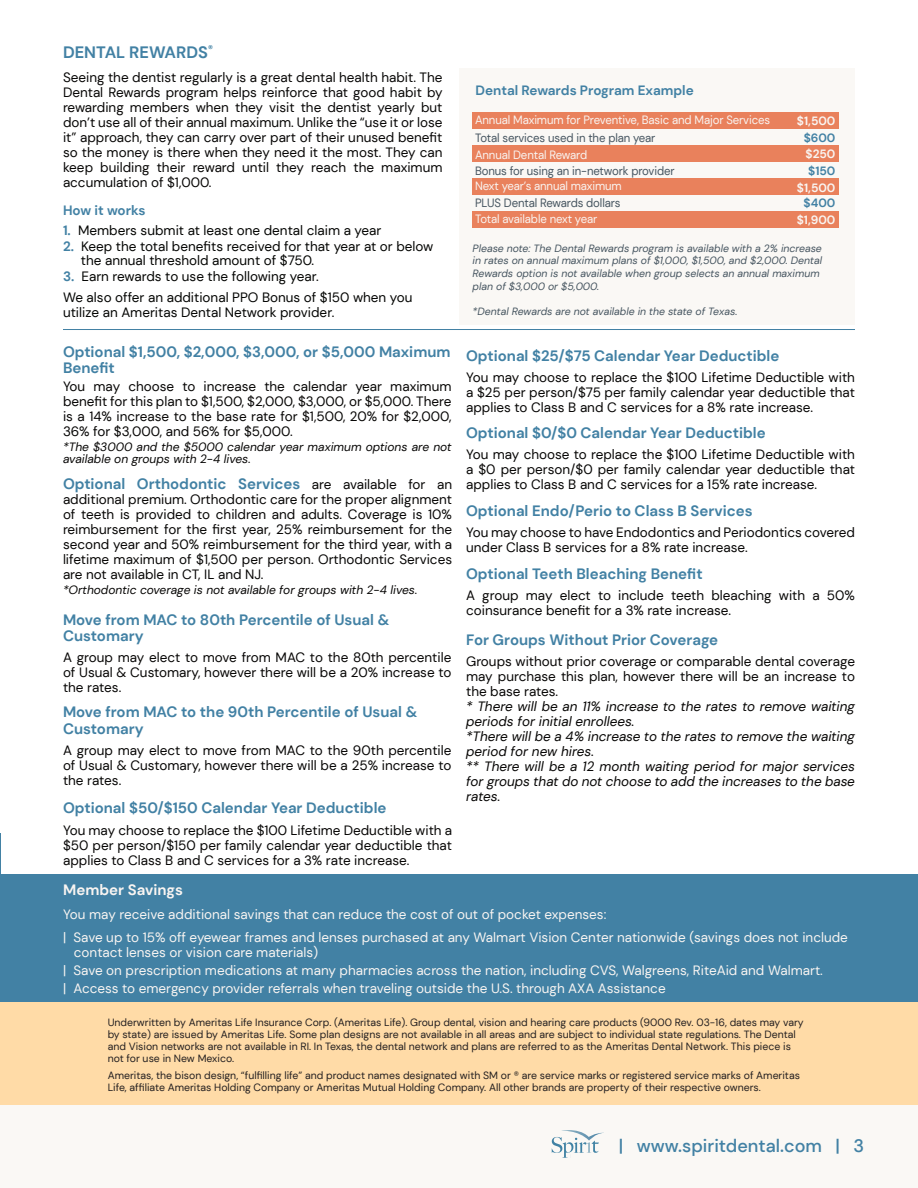
<style>
.page{position:relative;width:918px;height:1188px;background:#fff}
.page>*{position:absolute;margin:0;border:0;box-sizing:border-box;transform-origin:0 0}
.t1{font:500 18px "DM Sans";color:#4281a4}
.t2{font:700 16.5px "DM Sans";color:#4281a4}
.t3{font:700 15px/16.5px "DM Sans";color:#4281a4}
.t4{font:700 15px "DM Sans";color:#f9f5f2}
.t5{font:13.5px/15px "DM Sans";color:#070605;text-align:justify}
.t6{font:13.5px "DM Sans";color:#f9f5f2}
.t7{font:italic 13.5px/15px "DM Sans";color:#070605}
.t8{font:13.5px/15px "DM Sans";color:#040503}
.t9{font:700 13.5px "DM Sans";color:#4281a4}
.t10{font:italic 12px/12px "DM Sans";color:#070605}
.t11{font:12px "DM Sans";letter-spacing:-.01em;color:#f9f5f2;scale:.95 1}
.t12{font:12px "DM Sans";letter-spacing:-.01em;color:#465560;scale:.95 1}
.t13{font:700 12px "DM Sans";color:#f9f5f2}
.t14{font:700 12px "DM Sans";color:#4281a4}
.t15{font:10.5px/12px "DM Sans";color:#231f20}
.t16{font:italic 10.5px/12.6px "DM Sans";color:#465560}
.s1{font-weight:700;color:#4281a4}
.s2{font-weight:400;font-size:13.5px;color:#070605}
</style>
<div class="page">
<div style="left:0;top:1002px;width:918px;height:103px;background:#ffdba7"></div>
<div style="left:459px;top:68px;width:396px;height:257px;background:#faf8f5"></div>
<div style="left:473px;top:112px;width:366px;height:17px;background:#e9815c"></div>
<div style="left:473px;top:178px;width:366px;height:17px;background:#e9815c"></div>
<div style="left:473px;top:145px;width:366px;height:17px;background:#e9815c"></div>
<div style="left:473px;top:211px;width:366px;height:17px;background:#e9815c"></div>
<hr style="left:63px;top:329px;width:792px;height:1px;background:#4281a4">
<div style="left:0;top:874px;width:918px;height:128px;background:#4281a4"></div>
<div style="left:0;top:1105px;width:918px;height:83px;background:#faf8f5"></div>
<svg style="left:552px;top:1130px;width:52px;height:28px"></svg>
<div style="left:571px;top:1154px;width:58px;height:13px;background:#faf8f5"></div>
<p class="t2" style="left:63px;top:42px;width:151px">DENTAL REWARDS<sup>®</sup></p>
<p class="t5" style="left:63px;top:70px;width:381px">Seeing the dentist regularly is a great dental health habit. The Dental Rewards program helps reinforce that good habit by rewarding members when they visit the dentist yearly but don’t use all of their annual maximum. Unlike the “use it or lose it” approach, they can carry over part of their unused benefit so the money is there when they need it the most. They can keep building their reward until they reach the maximum accumulation of $1,000.</p>
<p class="t9" style="left:63px;top:202px;width:84px">How it works</p>
<p class="t8" style="left:63px;top:223px;width:320px"><span class="s1">1.</span> Members submit at least one dental claim a year</p>
<p class="t8" style="left:63px;top:239px;width:372px"><span class="s1">2.</span> Keep the total benefits received for that year at or below</p>
<p class="t8" style="left:81px;top:253px;width:235px">the annual threshold amount of $750.</p>
<p class="t8" style="left:63px;top:269px;width:257px"><span class="s1">3.</span> Earn rewards to use the following year.</p>
<p class="t8" style="left:63px;top:290px;width:351px">We also offer an additional PPO Bonus of $150 when you utilize an Ameritas Dental Network provider.</p>
<p class="t9" style="left:476px;top:81px;width:220px">Dental Rewards Program Example</p>
<p class="t11" style="left:475px;top:113px;width:312px">Annual Maximum for Preventive, Basic and Major Services</p>
<p class="t11" style="left:475px;top:147px;width:119px">Annual Dental Reward</p>
<p class="t11" style="left:475px;top:179px;width:156px">Next year’s annual maximum</p>
<p class="t11" style="left:475px;top:212px;width:130px">Total available next year</p>
<p class="t12" style="left:475px;top:130px;width:191px">Total services used in the plan year</p>
<p class="t12" style="left:475px;top:163px;width:211px">Bonus for using an in-network provider</p>
<p class="t12" style="left:475px;top:196px;width:155px">PLUS Dental Rewards dollars</p>
<p class="t13" style="left:797px;top:113px;width:40px">$1,500</p>
<p class="t13" style="left:806px;top:146px;width:31px">$250</p>
<p class="t13" style="left:797px;top:180px;width:40px">$1,500</p>
<p class="t13" style="left:797px;top:212px;width:40px">$1,900</p>
<p class="t14" style="left:804px;top:130px;width:33px">$600</p>
<p class="t14" style="left:808px;top:163px;width:29px">$150</p>
<p class="t14" style="left:804px;top:196px;width:33px">$400</p>
<p class="t16" style="left:473px;top:242px;width:351px">Please note: The Dental Rewards program is available with a 2% increase in rates on annual maximum plans of $1,000, $1,500, and $2,000. Dental Rewards option is not available when group selects an annual maximum plan of $3,000 or $5,000.</p>
<p class="t16" style="left:473px;top:305px;width:266px">*Dental Rewards are not available in the state of Texas.</p>
<p class="t3" style="left:63px;top:343px;width:389px">Optional $1,500, $2,000, $3,000, or $5,000 Maximum<br>Benefit</p>
<p class="t5" style="left:63px;top:379px;width:390px">You may choose to increase the calendar year maximum benefit for this plan to $1,500, $2,000, $3,000, or $5,000. There is a 14% increase to the base rate for $1,500, 20% for $2,000, 36% for $3,000, and 56% for $5,000.</p>
<p class="t10" style="left:63px;top:441px;width:390px">*The $3000 and the $5000 calendar year maximum options are not available on groups with 2-4 lives.</p>
<p class="t3" style="left:466px;top:348px;width:315px">Optional $25/$75 Calendar Year Deductible</p>
<p class="t5" style="left:466px;top:370px;width:390px">You may choose to replace the $100 Lifetime Deductible with a $25 per person/$75 per family calendar year deductible that applies to Class B and C services for a 8% rate increase.</p>
<p class="t3" style="left:466px;top:424px;width:301px">Optional $0/$0 Calendar Year Deductible</p>
<p class="t5" style="left:466px;top:447px;width:390px">You may choose to replace the $100 Lifetime Deductible with a $0 per person/$0 per family calendar year deductible that</p>
<p class="t3" style="left:63px;top:476px;width:391px">Optional Orthodontic Services <span class="s2">are available for an</span></p>
<p class="t5" style="left:466px;top:477px;width:353px">applies to Class B and C services for a 15% rate increase.</p>
<p class="t5" style="left:63px;top:492px;width:391px">additional premium. Orthodontic care for the proper alignment of teeth is provided to children and adults. Coverage is 10% reimbursement for the first year, 25% reimbursement for the second year and 50% reimbursement for the third year, with a lifetime maximum of $1,500 per person. Orthodontic Services are not available in CT, IL and NJ.</p>
<p class="t10" style="left:63px;top:584px;width:356px">*Orthodontic coverage is not available for groups with 2-4 lives.</p>
<p class="t3" style="left:466px;top:502px;width:288px">Optional Endo/Perio to Class B Services</p>
<p class="t5" style="left:466px;top:525px;width:390px">You may choose to have Endodontics and Periodontics covered under Class B services for a 8% rate increase.</p>
<p class="t3" style="left:466px;top:565px;width:238px">Optional Teeth Bleaching Benefit</p>
<p class="t5" style="left:466px;top:588px;width:390px">A group may elect to include teeth bleaching with a 50% coinsurance benefit for a 3% rate increase.</p>
<p class="t3" style="left:63px;top:611px;width:328px">Move from MAC to 80th Percentile of Usual &amp;<br>Customary</p>
<p class="t5" style="left:63px;top:650px;width:390px">A group may elect to move from MAC to the 80th percentile of Usual &amp; Customary, however there will be a 20% increase to the rates.</p>
<p class="t3" style="left:63px;top:704px;width:356px">Move from MAC to the 90th Percentile of Usual &amp;<br>Customary</p>
<p class="t5" style="left:63px;top:742px;width:390px">A group may elect to move from MAC to the 90th percentile of Usual &amp; Customary, however there will be a 25% increase to the rates.</p>
<p class="t3" style="left:466px;top:631px;width:254px">For Groups Without Prior Coverage</p>
<p class="t5" style="left:466px;top:654px;width:390px">Groups without prior coverage or comparable dental coverage may purchase this plan, however there will be an increase to the base rates.</p>
<p class="t7" style="left:466px;top:699px;width:390px">* There will be an 11% increase to the rates to remove waiting periods for initial enrollees.</p>
<p class="t7" style="left:466px;top:729px;width:390px">*There will be a 4% increase to the rates to remove the waiting period for new hires.</p>
<p class="t7" style="left:466px;top:759px;width:390px;text-align:justify">** There will be a 12 month waiting period for major services for groups that do not choose to add the increases to the base rates.</p>
<p class="t3" style="left:63px;top:800px;width:325px">Optional $50/$150 Calendar Year Deductible</p>
<p class="t5" style="left:63px;top:822px;width:390px">You may choose to replace the $100 Lifetime Deductible with a $50 per person/$150 per family calendar year deductible that applies to Class B and C services for a 3% rate increase.</p>
<p class="t4" style="left:63px;top:881px;width:121px">Member Savings</p>
<p class="t6" style="left:63px;top:906px;width:545px">You may receive additional savings that can reduce the cost of out of pocket expenses:</p>
<p class="t6" style="left:63px;top:929px;width:786px">| Save up to 15% off eyewear frames and lenses purchased at any Walmart Vision Center nationwide (savings does not include</p>
<p class="t6" style="left:74px;top:944px;width:246px">contact lenses or vision care materials)</p>
<p class="t6" style="left:63px;top:962px;width:761px">| Save on prescription medications at many pharmacies across the nation, including CVS, Walgreens, RiteAid and Walmart.</p>
<p class="t6" style="left:63px;top:980px;width:604px">| Access to emergency provider referrals when traveling outside the U.S. through AXA Assistance</p>
<p class="t15" style="left:108px;top:1017px;width:698px">Underwritten by Ameritas Life Insurance Corp. (Ameritas Life). Group dental, vision and hearing care products (9000 Rev. 03-16, dates may vary by state) are issued by Ameritas Life. Some plan designs are not available in all areas and are subject to individual state regulations. The Dental and Vision networks are not available in RI. In Texas, the dental network and plans are referred to as the Ameritas Dental Network. This piece is not for use in New Mexico.</p>
<p class="t15" style="left:108px;top:1069px;width:694px">Ameritas, the bison design, “fulfilling life” and product names designated with SM or ® are service marks or registered service marks of Ameritas<br>Life, affiliate Ameritas Holding Company or Ameritas Mutual Holding Company. All other brands are property of their respective owners.</p>
<h1 class="t1" style="left:619px;top:1134px;width:247px">| www.spiritdental.com | 3</h1>
</div>
